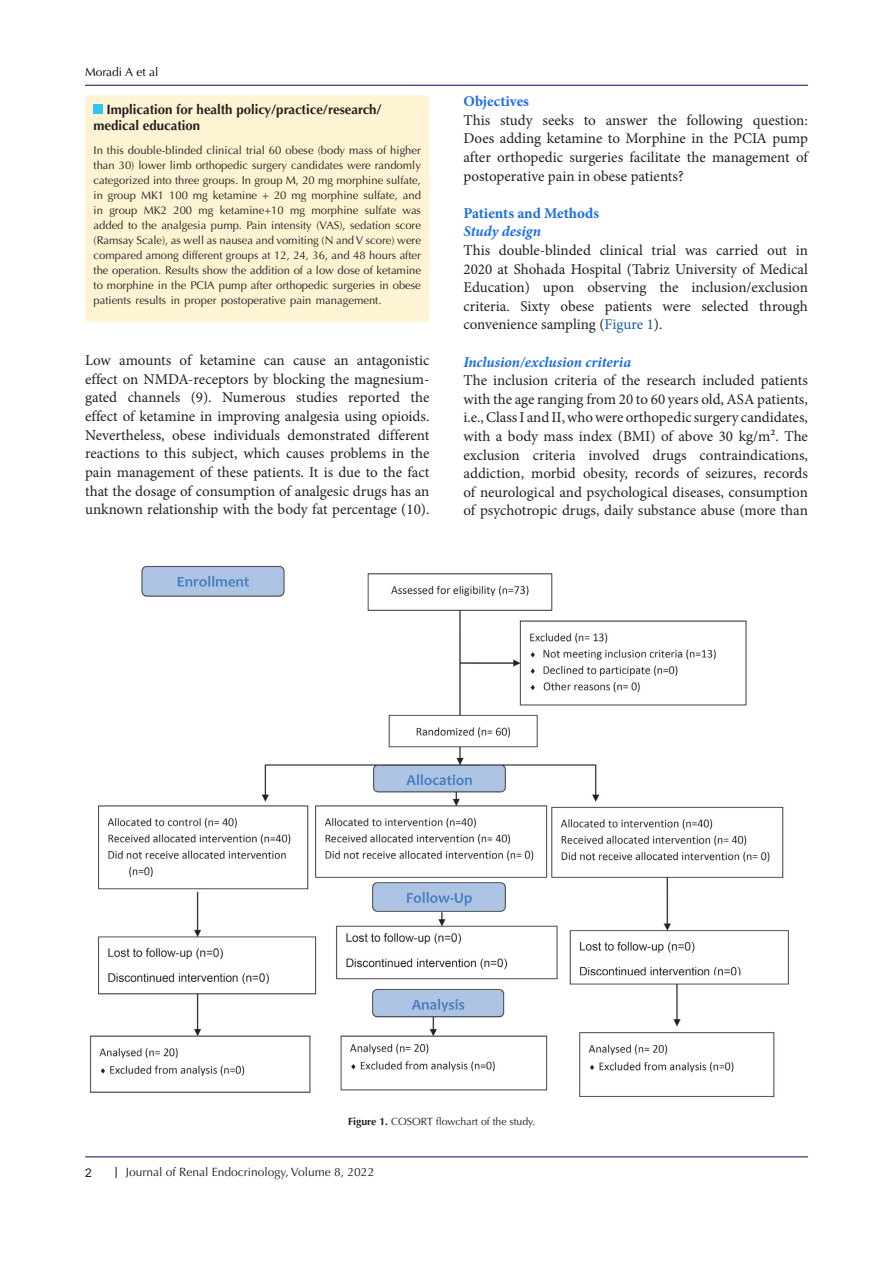
<style>
.page{position:relative;width:893px;height:1263px;background:#fff}
.page>*{position:absolute;margin:0;border:0;box-sizing:border-box;transform-origin:0 0}
.t1{font:15px/18.6px "Minion Pro";color:#231f20;text-align:justify}
.t2{font:italic 700 15px "Minion Pro";color:#196ce8}
.t3{font:700 15px "Minion Pro";color:#196ce8}
.t4{font:700 13.5px/16.5px "Optima LT Std";color:#231f20}
.t5{font:12px "Optima LT Std";color:#231f20}
.t6{font:12px "Optima LT Std";color:#000001}
.t7{font:12px "Arial";color:#231f20}
.t8{font:11.25px/15px "Optima LT Std";color:#231f20;text-align:justify}
.t9{font:10.5px "Optima LT Std";color:#231f20}
.s1{color:#175d9e}
.s2{font-weight:700}
</style>
<div class="page">
<hr style="left:85px;top:1156px;width:723px;height:1px;background:#190066">
<hr style="left:85px;top:85px;width:723px;height:1px;background:#190066">
<div style="left:85px;top:95px;width:344px;height:227px;background:#fef3d2;border-radius:4px"></div>
<div style="left:94px;top:104px;width:9px;height:10px;background:#30c5f3"></div>
<img style="left:90px;top:566px;width:699px;height:531px">
<p class="t6" style="left:85px;top:65px;width:75px">Moradi A et al</p>
<p class="t4" style="left:94px;top:101px;width:290px;text-indent:13px">Implication for health policy/practice/research/ medical education</p>
<p class="t8" style="left:94px;top:143px;width:329px">In this double-blinded clinical trial 60 obese (body mass of higher than 30) lower limb orthopedic surgery candidates were randomly categorized into three groups. In group M, 20 mg morphine sulfate, in group MK1 100 mg ketamine + 20 mg morphine sulfate, and in group MK2 200 mg ketamine+10 mg morphine sulfate was added to the analgesia pump. Pain intensity (VAS), sedation score (Ramsay Scale), as well as nausea and vomiting (N and V score) were compared among different groups at 12, 24, 36, and 48 hours after the operation. Results show the addition of a low dose of ketamine to morphine in the PCIA pump after orthopedic surgeries in obese patients results in proper postoperative pain management.</p>
<p class="t1" style="left:85px;top:351px;width:346px">Low amounts of ketamine can cause an antagonistic effect on NMDA-receptors by blocking the magnesium&shy;gated channels (9). Numerous studies reported the effect of ketamine in improving analgesia using opioids.<br>Nevertheless, obese individuals demonstrated different reactions to this subject, which causes problems in the pain management of these patients. It is due to the fact that the dosage of consumption of analgesic drugs has an unknown relationship with the body fat percentage (10).</p>
<p class="t3" style="left:463px;top:91px;width:67px">Objectives</p>
<p class="t1" style="left:463px;top:111px;width:346px">This study seeks to answer the following question:<br>Does adding ketamine to Morphine in the PCIA pump after orthopedic surgeries facilitate the management of postoperative pain in obese patients?</p>
<p class="t3" style="left:463px;top:202px;width:137px">Patients and Methods</p>
<p class="t2" style="left:463px;top:221px;width:79px">Study design</p>
<p class="t1" style="left:463px;top:241px;width:346px">This double-blinded clinical trial was carried out in 2020 at Shohada Hospital (Tabriz University of Medical Education) upon observing the inclusion/exclusion criteria. Sixty obese patients were selected through convenience sampling (<span class="s1">Figure 1</span>).</p>
<p class="t2" style="left:463px;top:351px;width:169px">Inclusion/exclusion criteria</p>
<p class="t1" style="left:463px;top:371px;width:346px">The inclusion criteria of the research included patients with the age ranging from 20 to 60 years old, ASA patients, i.e., Class I and II, who were orthopedic surgery candidates, with a body mass index (BMI) of above 30 kg/m². The exclusion criteria involved drugs contraindications, addiction, morbid obesity, records of seizures, records of neurological and psychological diseases, consumption of psychotropic drugs, daily substance abuse (more than</p>
<p class="t9" style="left:348px;top:1115px;width:189px"><span class="s2">Figure 1.</span> COSORT flowchart of the study.</p>
<p class="t7" style="left:85px;top:1164px;width:8px">2</p>
<p class="t5" style="left:126px;top:1165px;width:250px">Journal of Renal Endocrinology, Volume 8, 2022</p>
</div>
